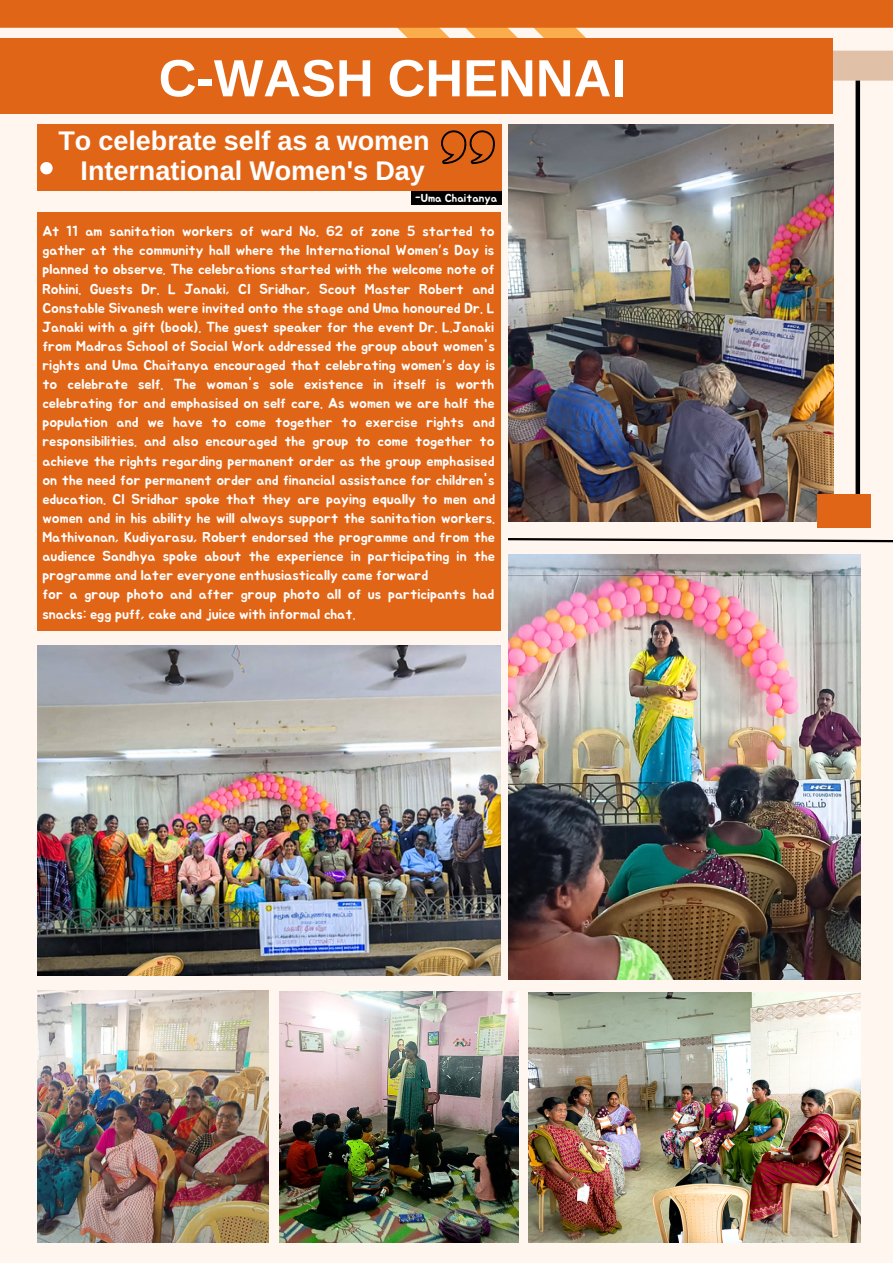
<style>
.page{position:relative;width:893px;height:1264px;background:#fff}
.page>*{position:absolute;margin:0;border:0;box-sizing:border-box;transform-origin:0 0}
.t1{font:52.35px "Ramabhadra";color:#fff}
.t2{font:27px "Ramabhadra";color:#fff}
.t3{font:14.25px/19px "Jua";color:#fff}
.t4{font:11.55px "Jua";color:#fff}
.s1{font-family:"Noto Sans Gurmukhi"}
</style>
<div class="page">
<div style="left:0;top:0;width:892px;height:1262px;background:#fff6ef"></div>
<div style="left:855px;top:77px;width:5px;height:417px;background:#000"></div>
<svg style="left:0;top:0;width:892px;height:82px"></svg>
<div style="left:0;top:39px;width:832px;height:75px;background:#e16517"></div>
<div style="left:37px;top:124px;width:464px;height:67px;background:#e16517"></div>
<img style="left:508px;top:124px;width:325px;height:397px">
<svg style="left:441px;top:130px;width:54px;height:34px"></svg>
<div style="left:817px;top:494px;width:53px;height:34px;background:#e16517"></div>
<div style="left:37px;top:212px;width:463px;height:418px;background:#e16517"></div>
<svg style="left:508px;top:538px;width:384px;height:5px"></svg>
<img style="left:508px;top:555px;width:352px;height:424px">
<img style="left:37px;top:990px;width:232px;height:252px">
<img style="left:279px;top:991px;width:239px;height:251px">
<img style="left:528px;top:992px;width:332px;height:250px">
<img style="left:37px;top:646px;width:463px;height:329px">
<svg style="left:40px;top:162px;width:13px;height:12px"></svg>
<div style="left:411px;top:191px;width:90px;height:14px;background:#000"></div>
<h1 class="t1" style="left:159px;top:48px;width:468px">C-WASH CHENNAI</h1>
<h2 class="t2" style="left:58px;top:124px;width:373px">To celebrate self as a women</h2>
<h2 class="t2" style="left:80px;top:155px;width:346px">International Women's Day</h2>
<p class="t4" style="left:415px;top:192px;width:84px">-Uma Chaitanya</p>
<p class="t3" style="left:42px;top:222px;width:454px">At 11 am sanitation workers of ward No. 62 of zone 5 started to gather at the community hall where the International Women<span class="s1">’</span>s Day is planned to observe. The celebrations started with the welcome note of Rohini. Guests Dr. L Janaki, CI Sridhar, Scout Master Robert and Constable Sivanesh were invited onto the stage and Uma honoured Dr. L Janaki with a gift (book). The guest speaker for the event Dr. L.Janaki from Madras School of Social Work addressed the group about women's rights and Uma Chaitanya encouraged that celebrating women<span class="s1">’</span>s day is to celebrate self. The woman's sole existence in itself is worth celebrating for and emphasised on self care. As women we are half the population and we have to come together to exercise rights and responsibilities. and also encouraged the group to come together to achieve the rights regarding permanent order as the group emphasised on the need for permanent order and financial assistance for children's education. CI Sridhar spoke that they are paying equally to men and women and in his ability he will always support the sanitation workers.<br>Mathivanan, Kudiyarasu, Robert endorsed the programme and from the audience Sandhya spoke about the experience in participating in the programme and later everyone enthusiastically came forward<br>for a group photo and after group photo all of us participants had snacks: egg puff, cake and juice with informal chat.</p>
</div>
